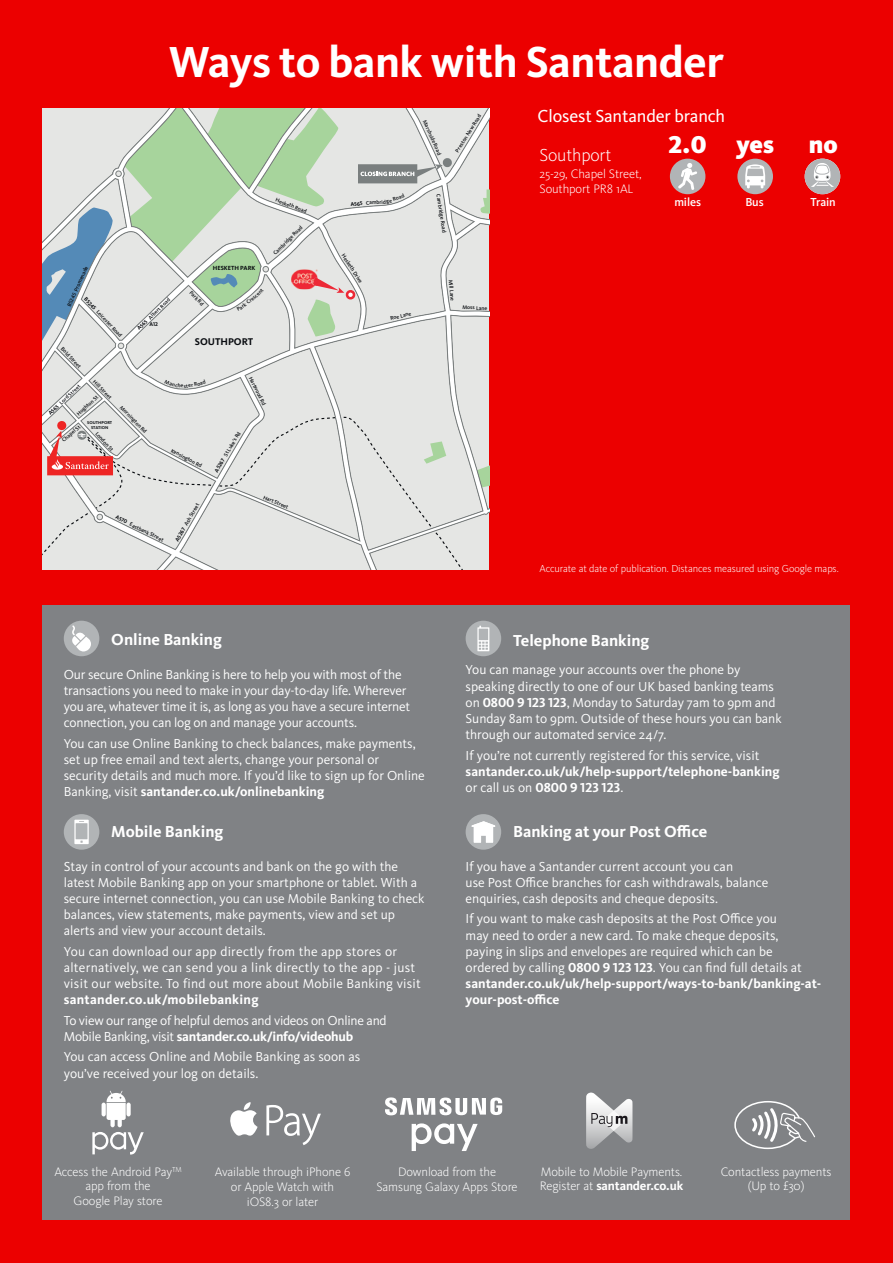
<style>
.page{position:relative;width:893px;height:1263px;background:#ec0000}
.page>*{position:absolute;margin:0;border:0;box-sizing:border-box;transform-origin:0 0}
.t1{font:700 45px "Kievit OT";letter-spacing:-.01em;color:#fff}
.t2{font:900 25.2px "Kievit OT";color:#fff}
.t3{font:18px "Kievit OT";letter-spacing:-.01em;color:#fff}
.t4{font:300 18px "Kievit OT";letter-spacing:-.01em;color:#fff}
.t5{font:700 16.5px "Kievit OT";color:#fff}
.t6{font:13.5px/16.2px "Kievit OT";color:#fff}
.t7{font:13.5px/16.2px "Kievit OT";letter-spacing:.02em;color:#fff}
.t8{font:13.5px/16.2px "Kievit OT";letter-spacing:-.02em;color:#fff}
.t9{font:700 13.5px/16.2px "Kievit OT";color:#fff}
.t10{font:700 13.5px "Kievit OT";letter-spacing:.02em;color:#fff}
.t11{font:300 12.75px/15px "Kievit OT";letter-spacing:-.01em;color:#fff;text-align:center}
.t12{font:500 12px "Kievit OT";letter-spacing:-.01em;color:#fff}
.t13{font:300 10.5px "Kievit OT";letter-spacing:-.01em;color:#fff}
.t14{font:700 10.05px "Kievit OT";color:#090c10}
.t15{font:700 6.15px "Kievit OT";color:#090c10}
.t16{font:500 5.55px "Kievit OT";color:#090c10}
.t17{font:700 4.35px/4.7px "Kievit OT";color:#090c10;text-align:center}
.s1{font-weight:700}
.s2{font-weight:400}
</style>
<div class="page">
<div style="left:737px;top:159px;width:36px;height:35px;background:#b1b4b6;border-radius:50%"></div>
<svg style="left:745px;top:164px;width:20px;height:25px"></svg>
<div style="left:670px;top:159px;width:35px;height:35px;background:#b1b4b6;border-radius:50%"></div>
<svg style="left:678px;top:163px;width:19px;height:27px"></svg>
<svg style="left:805px;top:159px;width:35px;height:35px"></svg>
<div style="left:43px;top:605px;width:807px;height:614px;background:#808285"></div>
<div style="left:466px;top:814px;width:35px;height:36px;background:#b1b4b6;border-radius:50%"></div>
<svg style="left:472px;top:821px;width:23px;height:21px"></svg>
<div style="left:64px;top:814px;width:35px;height:36px;background:#b1b4b6;border-radius:50%"></div>
<svg style="left:74px;top:820px;width:15px;height:24px"></svg>
<div style="left:64px;top:621px;width:35px;height:35px;background:#b1b4b6;border-radius:50%"></div>
<svg style="left:72px;top:625px;width:19px;height:26px"></svg>
<div style="left:466px;top:621px;width:35px;height:35px;background:#b1b4b6;border-radius:50%"></div>
<svg style="left:477px;top:626px;width:12px;height:25px"></svg>
<svg style="left:734px;top:1101px;width:81px;height:49px"></svg>
<svg style="left:230px;top:1102px;width:28px;height:34px"></svg>
<svg style="left:266px;top:1105px;width:55px;height:40px"></svg>
<svg style="left:92px;top:1091px;width:52px;height:63px"></svg>
<svg style="left:412px;top:1123px;width:66px;height:28px"></svg>
<svg style="left:385px;top:1097px;width:117px;height:18px"></svg>
<svg style="left:586px;top:1092px;width:46px;height:57px"></svg>
<svg style="left:43px;top:109px;width:446px;height:461px;background:#d8ddd7"></svg>
<p class="t16" style="left:88px;top:296px;width:54px;rotate:47deg"><span class="s1">B5245</span> Leicester Road</p>
<p class="t16" style="left:64px;top:346px;width:28px;rotate:46deg">Bold Street</p>
<h1 class="t1" style="left:169px;top:35px;width:556px">Ways to bank with Santander</h1>
<p class="t16" style="left:136px;top:327px;width:45px;rotate:-44deg"><span class="s1">A565</span> Albert Road</p>
<p class="t16" style="left:193px;top:289px;width:19px;rotate:46deg">Park Rd</p>
<p class="t15" style="left:213px;top:264px;width:44px">HESKETH PARK</p>
<p class="t14" style="left:195px;top:335px;width:60px">SOUTHPORT</p>
<p class="t16" style="left:277px;top:197px;width:34px;rotate:20deg">Hesketh Road</p>
<p class="t16" style="left:272px;top:252px;width:40px;rotate:-45deg">Cambridge Road</p>
<p class="t16" style="left:346px;top:252px;width:35px;rotate:57deg">Hesketh D rive</p>
<p class="t16" style="left:427px;top:119px;width:39px;rotate:66deg">Marshside Road</p>
<p class="t16" style="left:441px;top:193px;width:40px;rotate:81deg">Cambridge Road</p>
<p class="t16" style="left:454px;top:150px;width:45px;rotate:-58deg">Preston N ew Road</p>
<p class="t16" style="left:390px;top:315px;width:23px;rotate:-14deg">Roe Lane</p>
<p class="t16" style="left:454px;top:279px;width:23px;rotate:85deg">Mill Lane</p>
<p class="t16" style="left:463px;top:304px;width:26px;rotate:1deg">Moss Lane</p>
<h3 class="t3" style="left:538px;top:106px;width:189px">Closest Santander branch</h3>
<h3 class="t4" style="left:540px;top:145px;width:73px">Southport</h3>
<p class="t11" style="left:540px;top:167px;width:104px;text-align:left">25-29, Chapel Street,<br>Southport PR8 1AL</p>
<h2 class="t2" style="left:669px;top:129px;width:39px">2.0</h2>
<h2 class="t2" style="left:736px;top:129px;width:39px">yes</h2>
<h2 class="t2" style="left:809px;top:129px;width:30px">no</h2>
<p class="t12" style="left:674px;top:195px;width:28px">miles</p>
<p class="t12" style="left:811px;top:195px;width:27px">Train</p>
<p class="t12" style="left:745px;top:195px;width:20px">Bus</p>
<p class="t16" style="left:96px;top:378px;width:26px;rotate:46deg">Hill Street</p>
<p class="t16" style="left:47px;top:411px;width:43px;rotate:-43deg"><span class="s1">A565</span> Lord Street</p>
<p class="t16" style="left:75px;top:412px;width:29px;rotate:-42deg">Hoghton St</p>
<p class="t16" style="left:99px;top:431px;width:25px;rotate:47deg">London St</p>
<p class="t16" style="left:123px;top:404px;width:37px;rotate:46deg">Mornington Rd</p>
<p class="t17" style="left:87px;top:420px;width:27px">SOUTHPORT<br>STATION</p>
<p class="t16" style="left:61px;top:438px;width:24px;rotate:-40deg">Chapel St</p>
<p class="t16" style="left:173px;top:447px;width:36px;rotate:28deg">Kensington Rd</p>
<p class="t16" style="left:117px;top:514px;width:54px;rotate:26deg"><span class="s1">A570</span> Eastbank Street</p>
<p class="t16" style="left:174px;top:539px;width:44px;rotate:-60deg"><span class="s1">A5267</span> Ash Street</p>
<p class="t16" style="left:253px;top:375px;width:33px;rotate:64deg">Hartw ood Rd</p>
<p class="t16" style="left:213px;top:470px;width:48px;rotate:-60deg"><span class="s1">A5267</span> St Luke’s Rd</p>
<p class="t16" style="left:265px;top:494px;width:28px;rotate:23deg">Hart Street</p>
<p class="t5" style="left:111px;top:630px;width:112px">Online Banking</p>
<p class="t6" style="left:64px;top:666px;width:348px">Our secure Online Banking is here to help you with most of the transactions you need to make in your day-to-day life. Wherever you are, whatever time it is, as long as you have a secure internet connection, you can log on and manage your accounts.</p>
<p class="t6" style="left:64px;top:735px;width:363px">You can use Online Banking to check balances, make payments, set up free email and text alerts, change your personal or security details and much more. If you’d like to sign up for Online Banking, visit <span class="s1">santander.co.uk/onlinebanking</span></p>
<p class="t5" style="left:111px;top:822px;width:114px">Mobile Banking</p>
<p class="t6" style="left:64px;top:858px;width:362px">Stay in control of your accounts and bank on the go with the latest Mobile Banking app on your smartphone or tablet. With a secure internet connection, you can use Mobile Banking to check balances, view statements, make payments, view and set up alerts and view your account details.</p>
<p class="t7" style="left:64px;top:943px;width:359px">You can download our app directly from the app stores or alternatively, we can send you a link directly to the app - just visit our website. To find out more about Mobile Banking visit</p>
<p class="t10" style="left:64px;top:992px;width:196px">santander.co.uk/mobilebanking</p>
<p class="t8" style="left:64px;top:1012px;width:324px">To view our range of helpful demos and videos on Online and<br>Mobile Banking, visit <span class="s1">santander.co.uk/info/videohub</span></p>
<p class="t6" style="left:64px;top:1049px;width:298px">You can access Online and Mobile Banking as soon as you’ve received your log on details.</p>
<p class="t13" style="left:540px;top:562px;width:301px">Accurate at date of publication. Distances measured using Google maps.</p>
<p class="t5" style="left:513px;top:631px;width:138px">Telephone Banking</p>
<p class="t6" style="left:466px;top:662px;width:318px">You can manage your accounts over the phone by speaking directly to one of our UK based banking teams on <span class="s1">0800 9 123 123</span>, Monday to Saturday 7am to 9pm and Sunday 8am to 9pm. Outside of these hours you can bank through our automated service 24/7.</p>
<p class="t6" style="left:466px;top:747px;width:295px">If you’re not currently registered for this service, visit</p>
<p class="t9" style="left:466px;top:763px;width:316px">santander.co.uk/uk/help-support/telephone-banking <span class="s2">or call us on</span> 0800 9 123 123<span class="s2">.</span></p>
<p class="t5" style="left:513px;top:822px;width:196px">Banking at your Post Office</p>
<p class="t6" style="left:466px;top:858px;width:304px">If you have a Santander current account you can<br>use Post Office branches for cash withdrawals, balance enquiries, cash deposits and cheque deposits.</p>
<p class="t6" style="left:466px;top:911px;width:357px">If you want to make cash deposits at the Post Office you<br>may need to order a new card. To make cheque deposits,<br>paying in slips and envelopes are required which can be<br>ordered by calling <span class="s1">0800 9 123 123</span>. You can find full details at <span class="s1">santander.co.uk/uk/help-support/ways-to-bank/banking-at&shy;your-post-office</span></p>
<p class="t11" style="left:54px;top:1165px;width:129px;line-height:13.5px">Access the Android Pay<sup>TM </sup>app from the</p>
<p class="t11" style="left:74px;top:1193px;width:90px">Google Play store</p>
<p class="t11" style="left:215px;top:1164px;width:137px">Available through iPhone 6 or Apple Watch with iOS8.3 or later</p>
<p class="t11" style="left:376px;top:1164px;width:143px">Download from the<br>Samsung Galaxy Apps Store</p>
<p class="t11" style="left:540px;top:1165px;width:145px;line-height:13.5px;text-align:left">Mobile to Mobile Payments.<br>Register at <span class="s1">santander.co.uk</span></p>
<p class="t11" style="left:721px;top:1165px;width:112px;line-height:13.5px">Contactless payments (Up to £30)</p>
</div>
